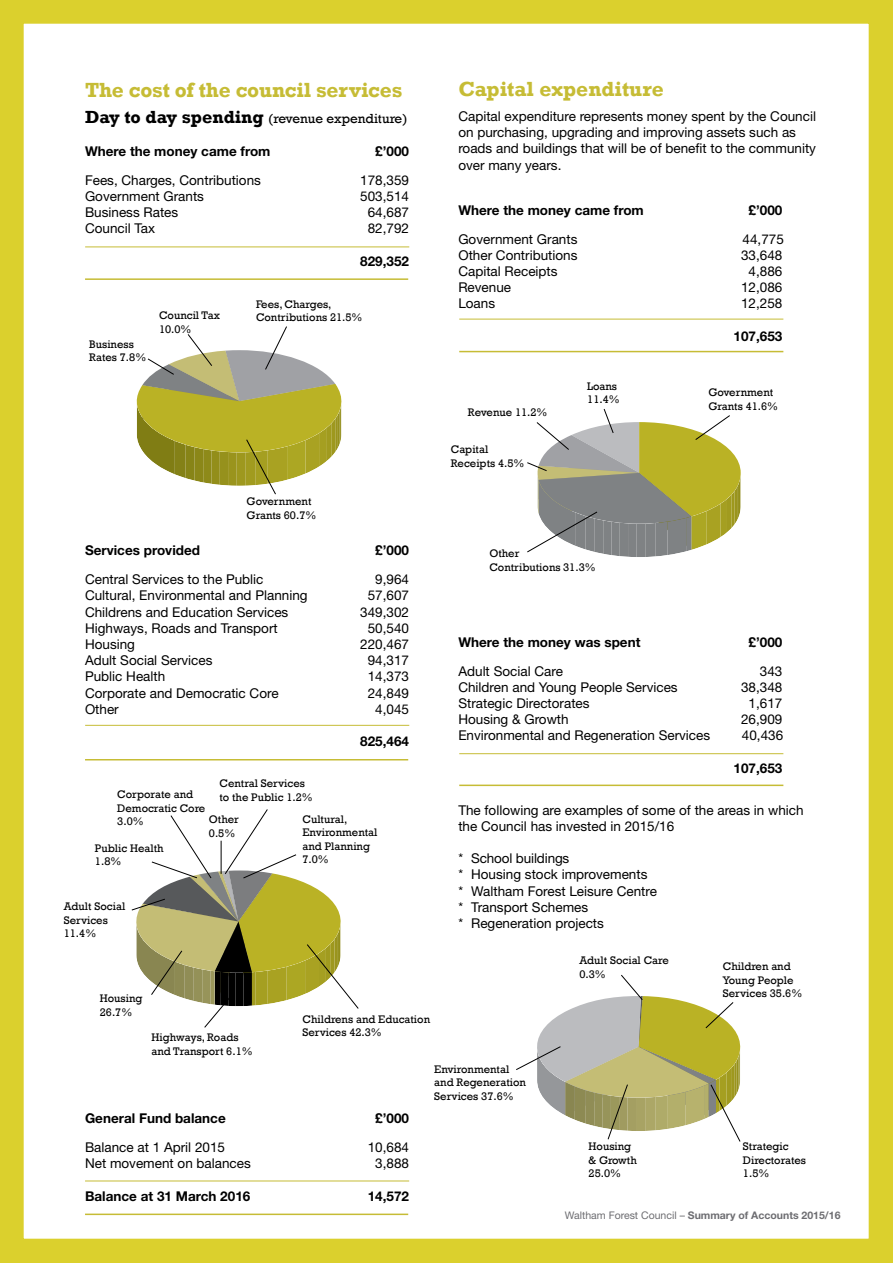
<style>
.page{position:relative;width:893px;height:1263px;background:#fff}
.page>*{position:absolute;margin:0;border:0;box-sizing:border-box;transform-origin:0 0}
.t1{font:700 21px "Rockwell";letter-spacing:-.01em;color:#c6bc35}
.t2{font:13.5px/16.2px "Helvetica Neue LT";color:#000}
.t3{font:700 13.5px "Helvetica Neue LT";color:#000}
.t4{font:13.5px "Rockwell";color:#000}
.t5{font:11.25px/13.5px "Rockwell";color:#000}
.t6{font:700 10.5px "Helvetica Neue LT";color:#6d6d71}
.s1{font-weight:700;font-size:18px}
.s2{font-weight:400}
</style>
<div class="page">
<div style="left:0;top:0;width:893px;height:1263px;border:24px solid #dbd02d"></div>
<hr style="left:85px;top:278px;width:323px;height:2px;background:#c6bc35">
<hr style="left:85px;top:759px;width:323px;height:1px;background:#c6bc35">
<hr style="left:85px;top:1213px;width:323px;height:2px;background:#c6bc35">
<hr style="left:459px;top:351px;width:324px;height:1px;background:#c6bc35">
<hr style="left:459px;top:784px;width:324px;height:2px;background:#c6bc35">
<hr style="left:85px;top:247px;width:324px;height:1px;background:#c6bc35">
<hr style="left:85px;top:725px;width:324px;height:1px;background:#c6bc35">
<hr style="left:459px;top:319px;width:324px;height:1px;background:#c6bc35">
<hr style="left:459px;top:753px;width:324px;height:1px;background:#c6bc35">
<hr style="left:85px;top:1180px;width:324px;height:1px;background:#c6bc35">
<svg style="left:137px;top:326px;width:205px;height:169px"></svg>
<svg style="left:131px;top:809px;width:228px;height:219px"></svg>
<svg style="left:527px;top:409px;width:214px;height:148px"></svg>
<svg style="left:516px;top:974px;width:225px;height:168px"></svg>
<h1 class="t1" style="left:85px;top:78px;width:319px">The cost of the council services</h1>
<p class="t4" style="left:85px;top:111px;width:324px"><span class="s1">Day to day spending</span> (revenue expenditure)</p>
<p class="t3" style="left:85px;top:143px;width:187px">Where the money came from</p>
<p class="t3" style="left:375px;top:143px;width:35px">£’000</p>
<p class="t2" style="left:85px;top:172px;width:177px">Fees, Charges, Contributions</p>
<p class="t2" style="left:360px;top:172px;width:50px">178,359</p>
<p class="t2" style="left:85px;top:188px;width:121px">Government Grants</p>
<p class="t2" style="left:360px;top:188px;width:50px">503,514</p>
<p class="t2" style="left:85px;top:204px;width:95px">Business Rates</p>
<p class="t2" style="left:368px;top:204px;width:43px">64,687</p>
<p class="t2" style="left:85px;top:220px;width:71px">Council Tax</p>
<p class="t2" style="left:368px;top:220px;width:43px">82,792</p>
<p class="t3" style="left:360px;top:252px;width:50px">829,352</p>
<p class="t5" style="left:89px;top:338px;width:58px">Business<br>Rates 7.8%</p>
<p class="t5" style="left:159px;top:309px;width:62px">Council Tax<br>10.0%</p>
<p class="t5" style="left:256px;top:297px;width:108px">Fees, Charges,<br>Contributions 21.5%</p>
<p class="t5" style="left:247px;top:495px;width:71px">Government<br>Grants 60.7%</p>
<p class="t3" style="left:85px;top:542px;width:117px">Services provided</p>
<p class="t3" style="left:375px;top:542px;width:35px">£’000</p>
<p class="t2" style="left:85px;top:571px;width:180px">Central Services to the Public</p>
<p class="t2" style="left:375px;top:571px;width:35px">9,964</p>
<p class="t2" style="left:85px;top:587px;width:224px">Cultural, Environmental and Planning</p>
<p class="t2" style="left:368px;top:587px;width:43px">57,607</p>
<p class="t2" style="left:85px;top:603px;width:205px">Childrens and Education Services</p>
<p class="t2" style="left:360px;top:603px;width:50px">349,302</p>
<p class="t2" style="left:85px;top:620px;width:194px">Highways, Roads and Transport</p>
<p class="t2" style="left:368px;top:620px;width:43px">50,540</p>
<p class="t2" style="left:85px;top:636px;width:52px">Housing</p>
<p class="t2" style="left:360px;top:636px;width:50px">220,467</p>
<p class="t2" style="left:85px;top:652px;width:129px">Adult Social Services</p>
<p class="t2" style="left:368px;top:652px;width:43px">94,317</p>
<p class="t2" style="left:85px;top:668px;width:82px">Public Health</p>
<p class="t2" style="left:368px;top:668px;width:43px">14,373</p>
<p class="t2" style="left:85px;top:684px;width:195px">Corporate and Democratic Core</p>
<p class="t2" style="left:368px;top:684px;width:43px">24,849</p>
<p class="t2" style="left:85px;top:701px;width:35px">Other</p>
<p class="t2" style="left:375px;top:701px;width:35px">4,045</p>
<p class="t3" style="left:360px;top:733px;width:50px">825,464</p>
<p class="t5" style="left:117px;top:788px;width:90px">Corporate and<br>Democratic Core<br>3.0%</p>
<p class="t5" style="left:220px;top:777px;width:95px">Central Services to the Public 1.2%</p>
<p class="t5" style="left:302px;top:812px;width:76px">Cultural,<br>Environmental and Planning<br>7.0%</p>
<p class="t5" style="left:209px;top:813px;width:32px">Other<br>0.5%</p>
<p class="t5" style="left:95px;top:841px;width:70px">Public Health<br>1.8%</p>
<p class="t5" style="left:64px;top:900px;width:63px">Adult Social<br>Services<br>11.4%</p>
<p class="t5" style="left:100px;top:992px;width:44px">Housing<br>26.7%</p>
<p class="t5" style="left:151px;top:1031px;width:103px">Highways, Roads and Transport 6.1%</p>
<p class="t5" style="left:302px;top:1012px;width:129px">Childrens and Education<br>Services 42.3%</p>
<h1 class="t1" style="left:458px;top:76px;width:207px">Capital expenditure</h1>
<p class="t2" style="left:458px;top:108px;width:359px">Capital expenditure represents money spent by the Council on purchasing, upgrading and improving assets such as roads and buildings that will be of benefit to the community over many years.</p>
<p class="t3" style="left:458px;top:201px;width:187px">Where the money came from</p>
<p class="t3" style="left:749px;top:201px;width:35px">£’000</p>
<p class="t2" style="left:458px;top:231px;width:121px">Government Grants</p>
<p class="t2" style="left:743px;top:231px;width:43px">44,775</p>
<p class="t2" style="left:458px;top:247px;width:121px">Other Contributions</p>
<p class="t2" style="left:741px;top:247px;width:43px">33,648</p>
<p class="t2" style="left:458px;top:263px;width:101px">Capital Receipts</p>
<p class="t2" style="left:749px;top:263px;width:35px">4,886</p>
<p class="t2" style="left:458px;top:279px;width:54px">Revenue</p>
<p class="t2" style="left:741px;top:279px;width:43px">12,086</p>
<p class="t2" style="left:458px;top:295px;width:38px">Loans</p>
<p class="t2" style="left:741px;top:295px;width:43px">12,258</p>
<p class="t3" style="left:734px;top:328px;width:50px">107,653</p>
<p class="t5" style="left:468px;top:406px;width:81px">Revenue 11.2%</p>
<p class="t5" style="left:451px;top:443px;width:75px">Capital<br>Receipts 4.5%</p>
<p class="t5" style="left:587px;top:379px;width:34px">Loans<br>11.4%</p>
<p class="t5" style="left:489px;top:547px;width:108px">Other<br>Contributions 31.3%</p>
<p class="t5" style="left:708px;top:386px;width:71px">Government<br>Grants 41.6%</p>
<p class="t3" style="left:458px;top:633px;width:184px">Where the money was spent</p>
<p class="t3" style="left:749px;top:633px;width:35px">£’000</p>
<p class="t2" style="left:458px;top:662px;width:106px">Adult Social Care</p>
<p class="t2" style="left:760px;top:662px;width:24px">343</p>
<p class="t2" style="left:458px;top:679px;width:221px">Children and Young People Services</p>
<p class="t2" style="left:741px;top:679px;width:43px">38,348</p>
<p class="t2" style="left:458px;top:695px;width:133px">Strategic Directorates</p>
<p class="t2" style="left:749px;top:695px;width:35px">1,617</p>
<p class="t2" style="left:458px;top:711px;width:112px">Housing &amp; Growth</p>
<p class="t2" style="left:741px;top:711px;width:43px">26,909</p>
<p class="t2" style="left:458px;top:727px;width:253px">Environmental and Regeneration Services</p>
<p class="t2" style="left:742px;top:727px;width:43px">40,436</p>
<p class="t3" style="left:734px;top:760px;width:50px">107,653</p>
<p class="t2" style="left:458px;top:801px;width:347px">The following are examples of some of the areas in which the Council has invested in 2015/16</p>
<p class="t2" style="left:458px;top:850px;width:200px">* School buildings<br>* Housing stock improvements<br>* Waltham Forest Leisure Centre * Transport Schemes<br>* Regeneration projects</p>
<p class="t5" style="left:579px;top:954px;width:91px">Adult Social Care<br>0.3%</p>
<p class="t5" style="left:723px;top:960px;width:81px">Children and<br>Young People<br>Services 35.6%</p>
<p class="t3" style="left:85px;top:1110px;width:142px">General Fund balance</p>
<p class="t3" style="left:375px;top:1110px;width:35px">£’000</p>
<p class="t2" style="left:85px;top:1139px;width:142px">Balance at 1 April 2015</p>
<p class="t2" style="left:368px;top:1139px;width:43px">10,684</p>
<p class="t2" style="left:85px;top:1155px;width:167px">Net movement on balances</p>
<p class="t2" style="left:375px;top:1155px;width:35px">3,888</p>
<p class="t3" style="left:85px;top:1188px;width:167px">Balance at 31 March 2016</p>
<p class="t3" style="left:368px;top:1188px;width:43px">14,572</p>
<p class="t5" style="left:434px;top:1062px;width:93px">Environmental and Regeneration<br>Services 37.6%</p>
<p class="t5" style="left:589px;top:1140px;width:50px">Housing &amp; Growth<br>25.0%</p>
<p class="t5" style="left:743px;top:1140px;width:65px">Strategic<br>Directorates<br>1.5%</p>
<p class="t6" style="left:565px;top:1208px;width:277px"><span class="s2">Waltham Forest Council –</span> Summary of Accounts 2015/16</p>
</div>
